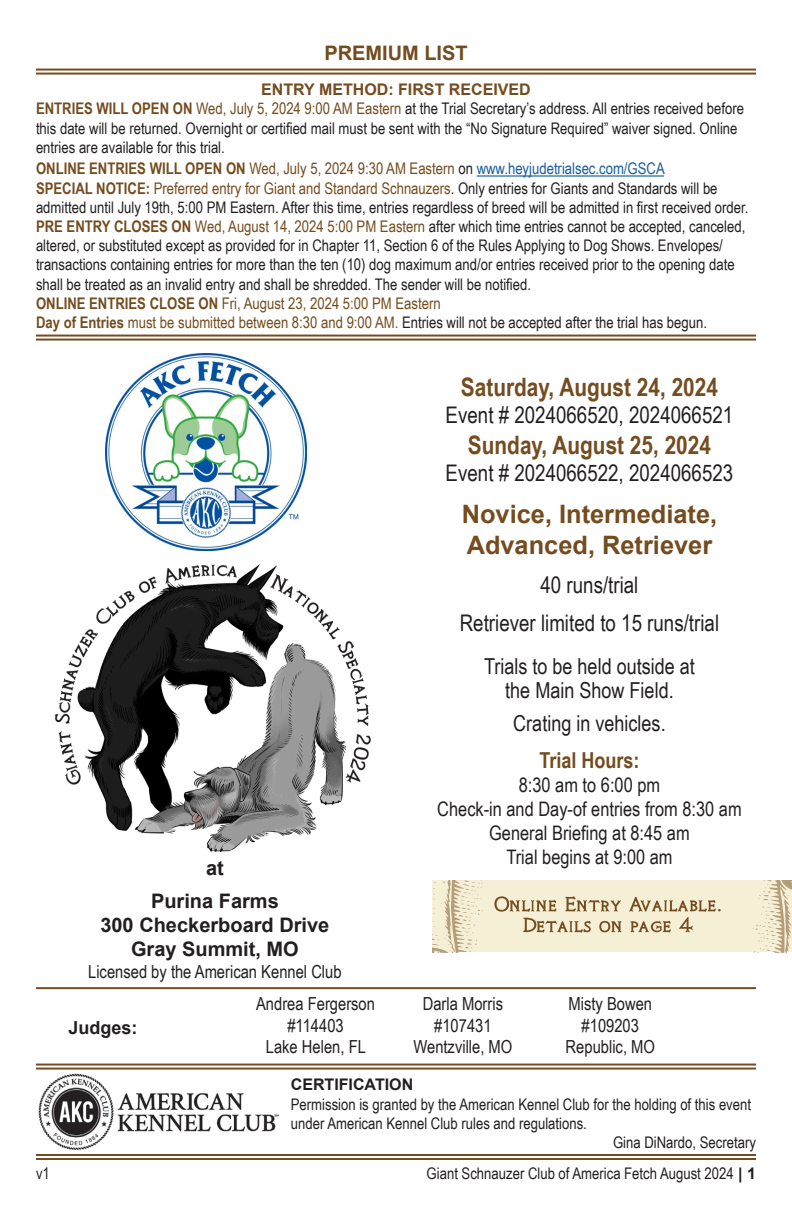
<style>
.page{position:relative;width:792px;height:1224px;background:#fff}
.page>*{position:absolute;margin:0;border:0;box-sizing:border-box;transform-origin:0 0}
.split2_col{font:700 25.4px "Arial Narrow";color:#744c1f}
.split2_col-2{font:700 25.4px/30.4px "Arial";color:#744c1f}
.split2_col-3{font:22.8px "Arial Narrow";color:#231f20}
.body_8{font:22px/24px "Arial Narrow";color:#231f20;text-align:center}
.header_8{font:700 22px "Arial Narrow";color:#744c1f}
.Body9{font:20px "Arial Narrow";color:#231f20}
.t1{font:700 20px/24px "Arial";color:#231f20;text-align:center}
.header_8-2{font:20px "Arial Narrow";color:#231f20}
.t2{font:700 20px "Arial";color:#744c1f}
.split2_col-4{font:18px "Arial Narrow";color:#231f20}
.header_8-3{font:700 18px "Arial";color:#231f20}
.body_8-2{font:16px/19.2px "Arial Narrow";color:#231f20}
.body_8-3{font:16px "Arial Narrow";color:#175d9e}
.body_8-4{font:16px "Arial Narrow";color:#744c1f}
.header_8-4{font:700 16px "Arial";color:#744c1f}
.header_8-5{font:700 16px "Arial";color:#231f20}
.s1{font-weight:700;color:#744c1f}
.s2{color:#744c1f}
.s3{color:#231f20}
.s4{font-weight:700}
.s5{font-family:"Arial";font-weight:700}
</style>
<div class="page">
<img style="left:38px;top:1073px;width:241px;height:77px">
<hr style="left:36px;top:69px;width:720px;height:2px;background:#744c1f">
<hr style="left:36px;top:73px;width:720px;height:2px;background:#744c1f">
<hr style="left:36px;top:1064px;width:720px;height:2px;background:#744c1f">
<hr style="left:36px;top:1068px;width:720px;height:2px;background:#744c1f">
<hr style="left:36px;top:335px;width:720px;height:2px;background:#744c1f">
<hr style="left:36px;top:339px;width:720px;height:2px;background:#744c1f">
<hr style="left:477px;top:175px;width:187px;height:2px;background:#175d9e">
<hr style="left:36px;top:987px;width:720px;height:2px;background:#744c1f">
<hr style="left:36px;top:1154px;width:720px;height:2px;background:#744c1f">
<hr style="left:36px;top:1158px;width:720px;height:2px;background:#744c1f">
<img style="left:54px;top:564px;width:317px;height:289px">
<img style="left:105px;top:353px;width:202px;height:198px">
<svg style="left:432px;top:880px;width:360px;height:73px"></svg>
<p class="t2" style="left:324px;top:38px;width:145px">PREMIUM LIST</p>
<p class="header_8-4" style="left:261px;top:78px;width:271px">ENTRY METHOD: FIRST RECEIVED</p>
<p class="body_8-2" style="left:36px;top:99px;width:710px"><span class="s1">ENTRIES WILL OPEN ON</span> <span class="s2">Wed, July 5, 2024 9:00 AM Eastern</span> at the Trial Secretary’s address. All entries received before this date will be returned. Overnight or certified mail must be sent with the “No Signature Required” waiver signed. Online entries are available for this trial.</p>
<p class="body_8-3" style="left:36px;top:157px;width:630px"><span class="s1">ONLINE ENTRIES WILL OPEN ON</span> <span class="s2">Wed, July 5, 2024 9:30 AM Eastern</span> <span class="s3">on</span> www.heyjudetrialsec.com/GSCA</p>
<p class="body_8-2" style="left:36px;top:178px;width:714px"><span class="s1">SPECIAL NOTICE:</span> <span class="s2">Preferred entry for Giant and Standard Schnauzers</span>. Only entries for Giants and Standards will be admitted until July 19th, 5:00 PM Eastern. After this time, entries regardless of breed will be admitted in first received order.</p>
<p class="body_8-2" style="left:36px;top:216px;width:711px"><span class="s1">PRE ENTRY CLOSES ON</span> <span class="s2">Wed, August 14, 2024 5:00 PM Eastern</span> after which time entries cannot be accepted, canceled, altered, or substituted except as provided for in Chapter 11, Section 6 of the Rules Applying to Dog Shows. Envelopes/ transactions containing entries for more than the ten (10) dog maximum and/or entries received prior to the opening date shall be treated as an invalid entry and shall be shredded. The sender will be notified.</p>
<p class="body_8-4" style="left:36px;top:291px;width:406px"><span class="s4">ONLINE ENTRIES CLOSE ON</span> Fri, August 23, 2024 5:00 PM Eastern</p>
<p class="body_8-2" style="left:36px;top:312px;width:673px"><span class="s1">Day of Entries</span> <span class="s2">must be submitted between 8:30 and 9:00 AM.</span> Entries will not be accepted after the trial has begun.</p>
<p class="split2_col" style="left:461px;top:368px;width:259px">Saturday, August 24, 2024</p>
<p class="split2_col-3" style="left:446px;top:399px;width:289px">Event # 2024066520, 2024066521</p>
<p class="split2_col" style="left:468px;top:426px;width:245px">Sunday, August 25, 2024</p>
<p class="split2_col-3" style="left:446px;top:457px;width:289px">Event # 2024066522, 2024066523</p>
<p class="split2_col-2" style="left:462px;top:499px;width:257px">Novice, Intermediate,<br>Advanced, Retriever</p>
<p class="split2_col-3" style="left:541px;top:568px;width:99px">40 runs/trial</p>
<p class="split2_col-3" style="left:460px;top:607px;width:261px">Retriever limited to 15 runs/trial</p>
<p class="t1" style="left:206px;top:856px;width:19px">at</p>
<p class="t1" style="left:100px;top:889px;width:230px">Purina Farms<br>300 Checkerboard Drive<br>Gray Summit, MO</p>
<p class="split2_col-4" style="left:88px;top:958px;width:255px">Licensed by the American Kennel Club</p>
<p class="header_8-3" style="left:68px;top:1015px;width:71px">Judges:</p>
<p class="split2_col-4" style="left:256px;top:990px;width:120px">Andrea Fergerson</p>
<p class="split2_col-4" style="left:287px;top:1012px;width:58px">#114403</p>
<p class="split2_col-4" style="left:266px;top:1034px;width:102px">Lake Helen, FL</p>
<p class="body_8" style="left:484px;top:654px;width:212px">Trials to be held outside at the Main Show Field.</p>
<p class="body_8" style="left:513px;top:711px;width:154px">Crating in vehicles.</p>
<p class="header_8" style="left:539px;top:744px;width:102px">Trial Hours:</p>
<p class="header_8-2" style="left:519px;top:770px;width:143px">8:30 am to 6:00 pm</p>
<p class="Body9" style="left:437px;top:794px;width:306px">Check-in and Day-of entries from 8:30 am</p>
<p class="Body9" style="left:489px;top:818px;width:202px">General Briefing at 8:45 am</p>
<p class="Body9" style="left:506px;top:842px;width:168px">Trial begins at 9:00 am</p>
<p class="split2_col-4" style="left:423px;top:990px;width:82px">Darla Morris</p>
<p class="split2_col-4" style="left:434px;top:1012px;width:59px">#107431</p>
<p class="split2_col-4" style="left:413px;top:1034px;width:100px">Wentzville, MO</p>
<p class="split2_col-4" style="left:568px;top:990px;width:85px">Misty Bowen</p>
<p class="split2_col-4" style="left:582px;top:1012px;width:59px">#109203</p>
<p class="split2_col-4" style="left:566px;top:1034px;width:91px">Republic, MO</p>
<p class="header_8-5" style="left:291px;top:1073px;width:124px">CERTIFICATION</p>
<p class="body_8-2" style="left:291px;top:1094px;width:462px">Permission is granted by the American Kennel Club for the holding of this event under American Kennel Club rules and regulations.</p>
<p class="body_8-2" style="left:613px;top:1132px;width:144px">Gina DiNardo, Secretary</p>
<p class="body_8-2" style="left:36px;top:1163px;width:15px">v1</p>
<p class="body_8-2" style="left:427px;top:1163px;width:331px">Giant Schnauzer Club of America Fetch August 2024 <span class="s5">| 1</span></p>
</div>
